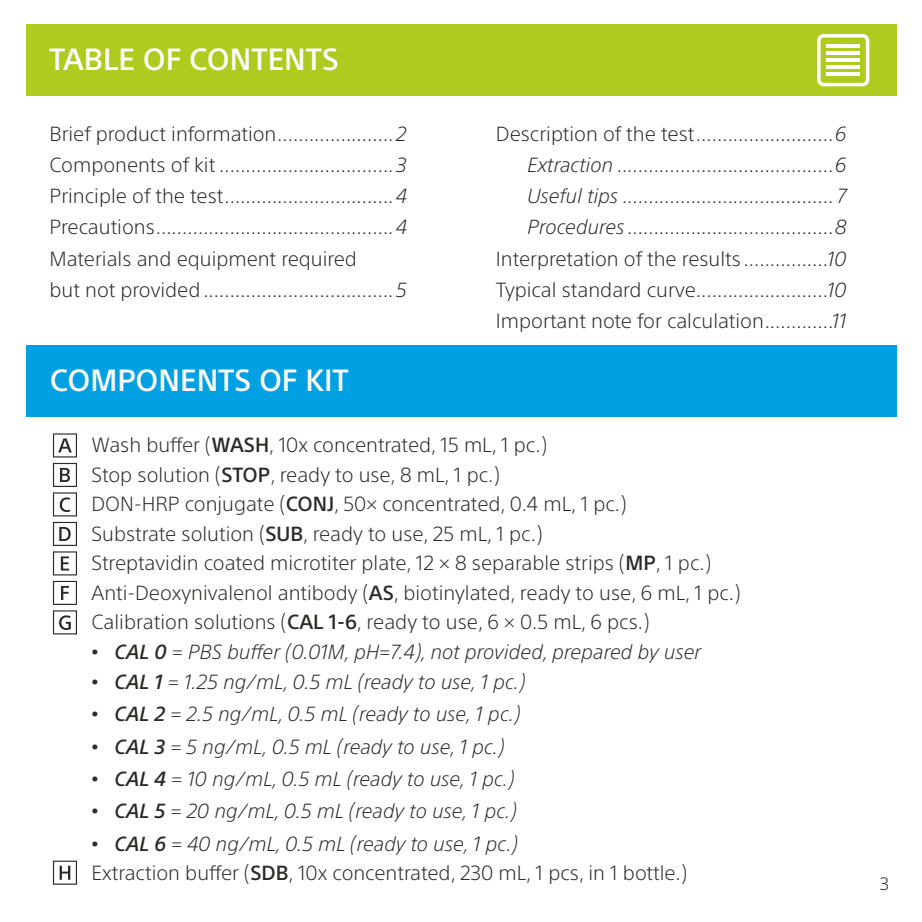
<style>
.page{position:relative;width:922px;height:922px;background:#fff}
.page>*{position:absolute;margin:0;border:0;box-sizing:border-box;transform-origin:0 0}
.t1{font:500 30px "SST";color:#fefefe}
.t2{font:300 20px/31.2px "SST";color:#2b2a29}
.t3{font:italic 300 20px "SST";color:#2b2a29}
.t4{font:300 17.5px "SST";color:#2b2a29}
.s1{font-style:italic}
.s2{font-weight:500}
.s3{font-family:"Arial";font-weight:400;font-style:normal}
.s4{font-family:"Arial";font-weight:400}
.s5{font-family:"Arial";font-weight:400;font-style:italic}
.s6{font-weight:500;font-style:italic}
</style>
<div class="page">
<div style="left:26px;top:345px;width:869px;height:71px;background:#00a0e3"></div>
<div style="left:26px;top:24px;width:869px;height:72px;background:#b0cb1f"></div>
<div style="left:816px;top:34px;width:53px;height:52px;border:4px solid #fefefe;border-radius:5px"></div>
<hr style="left:826px;top:44px;width:33px;height:4px;background:#fefefe">
<hr style="left:826px;top:51px;width:33px;height:4px;background:#fefefe">
<hr style="left:826px;top:58px;width:33px;height:4px;background:#fefefe">
<hr style="left:826px;top:65px;width:33px;height:4px;background:#fefefe">
<hr style="left:826px;top:73px;width:33px;height:3px;background:#fefefe">
<svg style="left:53px;top:433px;width:24px;height:24px"></svg>
<svg style="left:53px;top:463px;width:24px;height:141px"></svg>
<svg style="left:53px;top:610px;width:24px;height:24px"></svg>
<svg style="left:53px;top:860px;width:24px;height:24px"></svg>
<h1 class="t1" style="left:49px;top:47px;width:291px">TABLE OF CONTENTS</h1>
<p class="t2" style="left:50px;top:119px;width:359px">Brief product information...................... <span class="s1">2<br></span>Components of kit .................................<span class="s1">3<br></span>Principle of the test................................<span class="s1">4<br></span>Precautions.............................................<span class="s1">4<br></span>Materials and equipment required<br>but not provided....................................<span class="s1">5</span></p>
<p class="t2" style="left:496px;top:119px;width:352px;text-align:right">Description of the test..........................<span class="s1">6<br>Extraction</span> .........................................<span class="s1">6<br>Useful tips</span> ........................................ <span class="s1">7<br>Procedures</span>.......................................<span class="s1">8<br></span>Interpretation of the results................<span class="s1">10<br></span>Typical standard curve.........................<span class="s1">10<br></span>Important note for calculation.............<span class="s1">11</span></p>
<h1 class="t1" style="left:50px;top:368px;width:300px">COMPONENTS OF KIT</h1>
<p class="t2" style="left:91px;top:432px;width:650px;line-height:29.5px">Wash buffer (<span class="s2">WASH</span>, 10x concentrated, 15 mL, 1 pc.)<br>Stop solution (<span class="s2">STOP</span>, ready to use, 8 mL, 1 pc.)<br>DON-HRP conjugate (<span class="s2">CONJ</span>, 50× concentrated, 0.4 mL, 1 pc.)<br>Substrate solution (<span class="s2">SUB</span>, ready to use, 25 mL, 1 pc.)<br>Streptavidin coated microtiter plate, 12 × 8 separable strips (<span class="s2">MP</span>, 1 pc.)<br>Anti-Deoxynivalenol antibody (<span class="s2">AS</span>, biotinylated, ready to use, 6 mL, 1 pc.)<br>Calibration solutions (<span class="s2">CAL 1-6</span>, ready to use, 6 × 0.5 mL, 6 pcs.)</p>
<p class="t3" style="left:91px;top:643px;width:611px"><span class="s3">•</span> <span class="s2">CAL 0</span> = PBS buffer (0.01M, pH=7.4), not provided, prepared by user</p>
<p class="t3" style="left:91px;top:673px;width:435px"><span class="s3">•</span> <span class="s2">CAL 1</span> = 1.25 ng/mL, 0.5 mL (ready to use, 1 pc.)</p>
<p class="t3" style="left:91px;top:705px;width:430px"><span class="s4">•</span> <span class="s2">CAL 2</span> = 2.5 ng/mL, 0.5 mL (ready to use, 1 pc.)</p>
<p class="t3" style="left:91px;top:738px;width:414px"><span class="s4">•</span> <span class="s2">CAL 3</span> = 5 ng/mL, 0.5 mL (ready to use, 1 pc.)</p>
<p class="t3" style="left:91px;top:770px;width:424px"><span class="s4">•</span> <span class="s2">CAL 4</span> = 10 ng/mL, 0.5 mL (ready to use, 1 pc.)</p>
<p class="t3" style="left:91px;top:802px;width:426px"><span class="s4">•</span> <span class="s2">CAL 5</span> = 20 ng/mL, 0.5 mL (ready to use, 1 pc.)</p>
<p class="t2" style="left:91px;top:830px;width:597px;line-height:29.5px"><span class="s5">•</span> <span class="s6">CAL 6</span> <span class="s1">= 40 ng/mL, 0.5 mL (ready to use, 1 pc.)<br></span>Extraction buffer (<span class="s2">SDB</span>, 10x concentrated, 230 mL, 1 pcs, in 1 bottle.)</p>
<p class="t4" style="left:879px;top:876px;width:11px">3</p>
</div>
